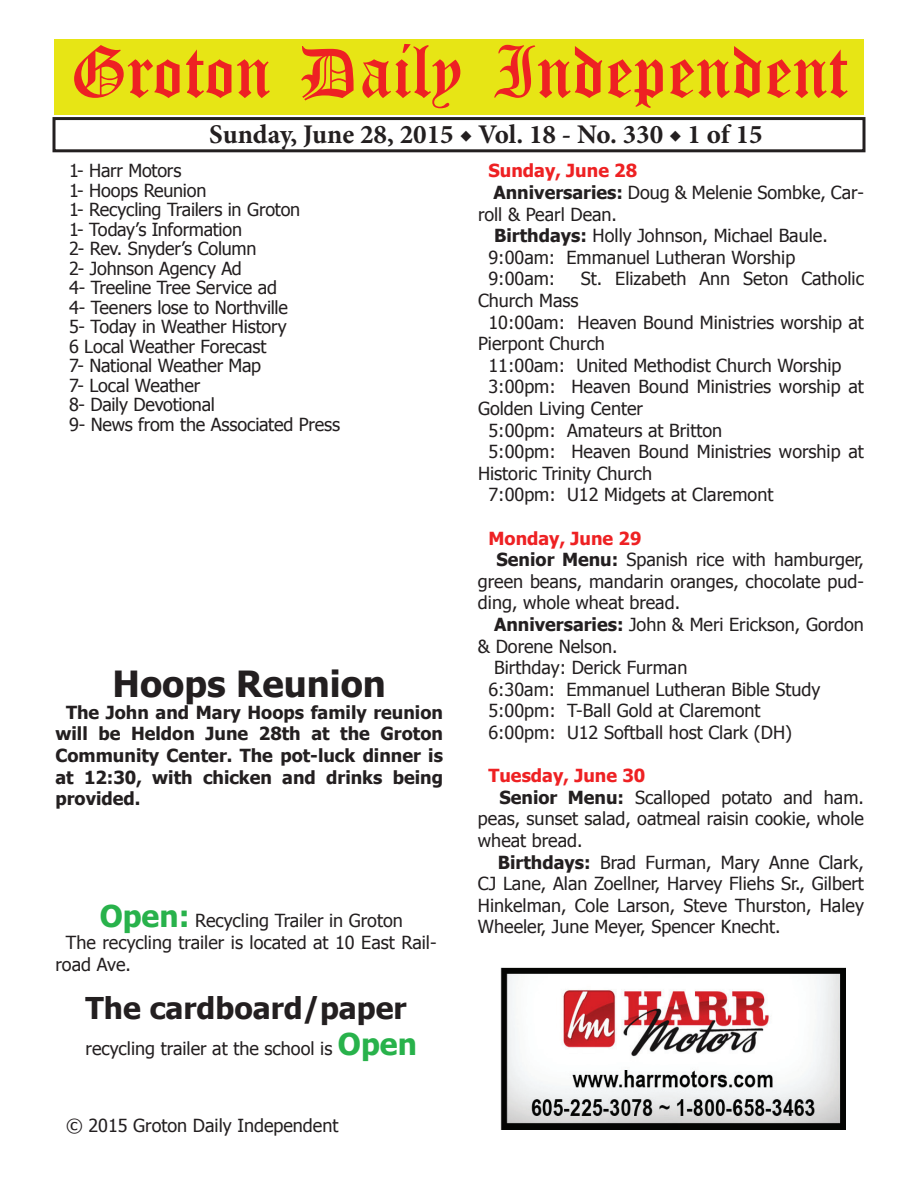
<style>
.page{position:relative;width:918px;height:1188px;background:#fff}
.page>*{position:absolute;margin:0;border:0;box-sizing:border-box;transform-origin:0 0}
.t1{font:54px "Old English Five";color:#ee2123}
.t2{font:700 36px "Tahoma";color:#231f20}
.t3{font:700 30px "Tahoma";color:#231f20}
.t4{font:700 27px "Minion Pro";color:#231f20}
.t5{font:18px/19.5px "Tahoma";color:#231f20}
.t6{font:700 18px/21.6px "Tahoma";color:#231f20;text-align:justify}
.t7{font:700 18px "Tahoma";color:#ee2123}
.s1{font-weight:700;font-size:30px;color:#28b24b}
.s2{font-weight:700}
</style>
<div class="page">
<div style="left:52px;top:117px;width:814px;height:35px;border:3px solid #231f20"></div>
<div style="left:54px;top:40px;width:810px;height:75px;background:#e7e515"></div>
<img style="left:500px;top:967px;width:345px;height:163px">
<h1 class="t1" style="left:70px;top:47px;width:779px">Groton Daily Independent</h1>
<h3 class="t4" style="left:209px;top:116px;width:555px">Sunday, June 28, 2015 ◆ Vol. 18 - No. 330 ◆ 1 of 15</h3>
<p class="t5" style="left:69px;top:160px;width:273px">1- Harr Motors<br>1- Hoops Reunion<br>1- Recycling Trailers in Groton<br>1- Today’s Information<br>2- Rev. Snyder’s Column<br>2- Johnson Agency Ad<br>4- Treeline Tree Service ad<br>4- Teeners lose to Northville<br>5- Today in Weather History<br>6 Local Weather Forecast<br>7- National Weather Map<br>7- Local Weather<br>8- Daily Devotional<br>9- News from the Associated Press</p>
<h2 class="t2" style="left:113px;top:659px;width:275px">Hoops Reunion</h2>
<p class="t6" style="left:56px;top:700px;width:389px;text-indent:10px">The John and Mary Hoops family reunion will be Heldon June 28th at the Groton Community Center. The pot-luck dinner is at 12:30, with chicken and drinks being provided.</p>
<p class="t5" style="left:100px;top:910px;width:305px"><span class="s1">Open:</span> Recycling Trailer in Groton</p>
<p class="t5" style="left:66px;top:932px;width:372px">The recycling trailer is located at 10 East Rail-</p>
<p class="t5" style="left:56px;top:954px;width:77px">road Ave.</p>
<h3 class="t3" style="left:86px;top:988px;width:323px">The cardboard/paper</h3>
<p class="t5" style="left:86px;top:1038px;width:333px">recycling trailer at the school is <span class="s1">Open</span></p>
<p class="t5" style="left:66px;top:1115px;width:274px">© 2015 Groton Daily Independent</p>
<p class="t7" style="left:488px;top:158px;width:150px">Sunday, June 28</p>
<p class="t5" style="left:493px;top:182px;width:372px"><span class="s2">Anniversaries:</span> Doug &amp; Melenie Sombke, Car-</p>
<p class="t5" style="left:478px;top:204px;width:141px">roll &amp; Pearl Dean.</p>
<p class="t5" style="left:494px;top:225px;width:335px"><span class="s2">Birthdays:</span> Holly Johnson, Michael Baule.</p>
<p class="t5" style="left:488px;top:247px;width:308px">9:00am: Emmanuel Lutheran Worship</p>
<p class="t5" style="left:488px;top:268px;width:68px">9:00am:</p>
<p class="t5" style="left:581px;top:268px;width:285px">St. Elizabeth Ann Seton Catholic</p>
<p class="t5" style="left:478px;top:290px;width:102px">Church Mass</p>
<p class="t5" style="left:488px;top:312px;width:377px">10:00am: Heaven Bound Ministries worship at</p>
<p class="t5" style="left:478px;top:333px;width:129px">Pierpont Church</p>
<p class="t5" style="left:488px;top:355px;width:355px">11:00am: United Methodist Church Worship</p>
<p class="t5" style="left:488px;top:376px;width:377px">3:00pm: Heaven Bound Ministries worship at</p>
<p class="t5" style="left:478px;top:398px;width:167px">Golden Living Center</p>
<p class="t5" style="left:488px;top:420px;width:235px">5:00pm: Amateurs at Britton</p>
<p class="t5" style="left:488px;top:441px;width:377px">5:00pm: Heaven Bound Ministries worship at</p>
<p class="t5" style="left:478px;top:463px;width:176px">Historic Trinity Church</p>
<p class="t5" style="left:488px;top:484px;width:286px">7:00pm: U12 Midgets at Claremont</p>
<p class="t7" style="left:488px;top:526px;width:155px">Monday, June 29</p>
<p class="t5" style="left:497px;top:549px;width:369px"><span class="s2">Senior Menu:</span> Spanish rice with hamburger,</p>
<p class="t5" style="left:478px;top:571px;width:388px">green beans, mandarin oranges, chocolate pud-</p>
<p class="t5" style="left:478px;top:592px;width:204px">ding, whole wheat bread.</p>
<p class="t5" style="left:494px;top:614px;width:371px"><span class="s2">Anniversaries:</span> John &amp; Meri Erickson, Gordon</p>
<p class="t5" style="left:478px;top:636px;width:141px">&amp; Dorene Nelson.</p>
<p class="t5" style="left:494px;top:657px;width:195px">Birthday: Derick Furman</p>
<p class="t5" style="left:488px;top:679px;width:333px">6:30am: Emmanuel Lutheran Bible Study</p>
<p class="t5" style="left:488px;top:700px;width:274px">5:00pm: T-Ball Gold at Claremont</p>
<p class="t5" style="left:488px;top:722px;width:305px">6:00pm: U12 Softball host Clark (DH)</p>
<p class="t7" style="left:488px;top:763px;width:158px">Tuesday, June 30</p>
<p class="t5" style="left:499px;top:787px;width:366px"><span class="s2">Senior Menu:</span> Scalloped potato and ham.</p>
<p class="t5" style="left:478px;top:808px;width:388px">peas, sunset salad, oatmeal raisin cookie, whole</p>
<p class="t5" style="left:478px;top:830px;width:106px">wheat bread.</p>
<p class="t5" style="left:498px;top:852px;width:368px"><span class="s2">Birthdays:</span> Brad Furman, Mary Anne Clark,</p>
<p class="t5" style="left:478px;top:873px;width:388px">CJ Lane, Alan Zoellner, Harvey Fliehs Sr., Gilbert</p>
<p class="t5" style="left:478px;top:895px;width:388px">Hinkelman, Cole Larson, Steve Thurston, Haley</p>
<p class="t5" style="left:478px;top:916px;width:304px">Wheeler, June Meyer, Spencer Knecht.</p>
</div>
